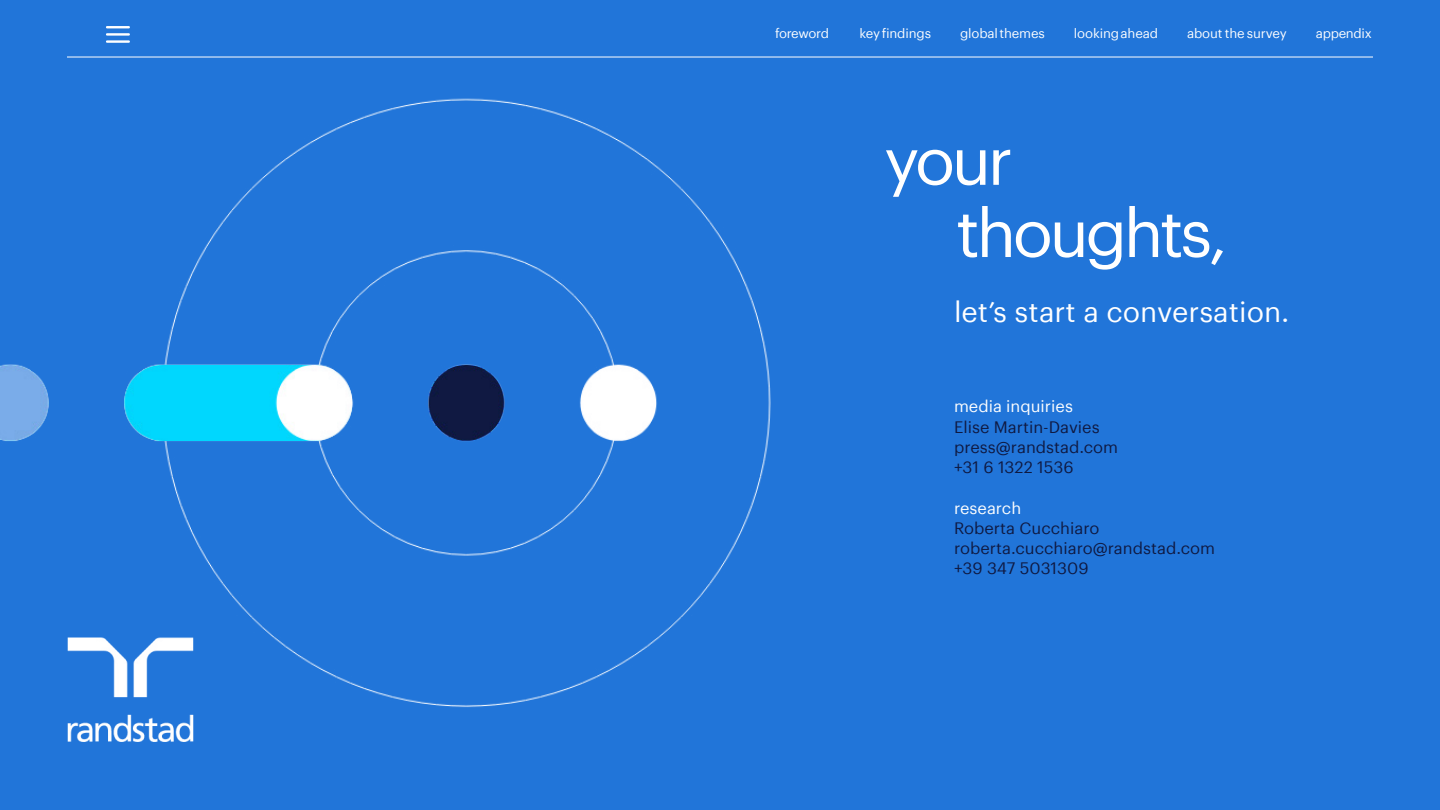
<style>
.page{position:relative;width:1440px;height:810px;background:#2175d9}
.page>*{position:absolute;margin:0;border:0;box-sizing:border-box;transform-origin:0 0}
.t1{font:66px/72.2px "Graphik";letter-spacing:-.06em;color:#fff}
.t2{font:28.2px "Graphik";color:#fff}
.t3{font:16.2px/20.2px "Graphik";color:#0f1941}
.t4{font:16.2px "Graphik";color:#fff}
.t5{font:13px "Graphik";letter-spacing:-.01em;color:#fff}
.t6{font:13px "Graphik";letter-spacing:-.035em;color:#fff}
</style>
<div class="page">
<img style="left:0;top:56px;width:809px;height:686px">
<hr style="left:67px;top:57px;width:1306px;height:1px;background:#fff">
<svg style="left:106px;top:26px;width:24px;height:17px"></svg>
<p class="t6" style="left:775px;top:23px;width:56px">foreword</p>
<p class="t5" style="left:859px;top:23px;width:73px">key findings</p>
<p class="t5" style="left:960px;top:23px;width:87px">global themes</p>
<p class="t5" style="left:1074px;top:23px;width:86px">looking ahead</p>
<p class="t5" style="left:1187px;top:23px;width:101px">about the survey</p>
<p class="t5" style="left:1316px;top:23px;width:57px">appendix</p>
<h1 class="t1" style="left:956px;top:119px;width:273px;text-indent:-72px">your thoughts,</h1>
<h2 class="t2" style="left:954px;top:290px;width:337px">let’s start a conversation.</h2>
<p class="t4" style="left:954px;top:394px;width:121px">media inquiries</p>
<p class="t3" style="left:954px;top:415px;width:166px">Elise Martin-Davies press@randstad.com +31 6 1322 1536</p>
<p class="t4" style="left:954px;top:495px;width:69px">research</p>
<p class="t3" style="left:954px;top:516px;width:263px">Roberta Cucchiaro roberta.cucchiaro@randstad.com +39 347 5031309</p>
</div>
